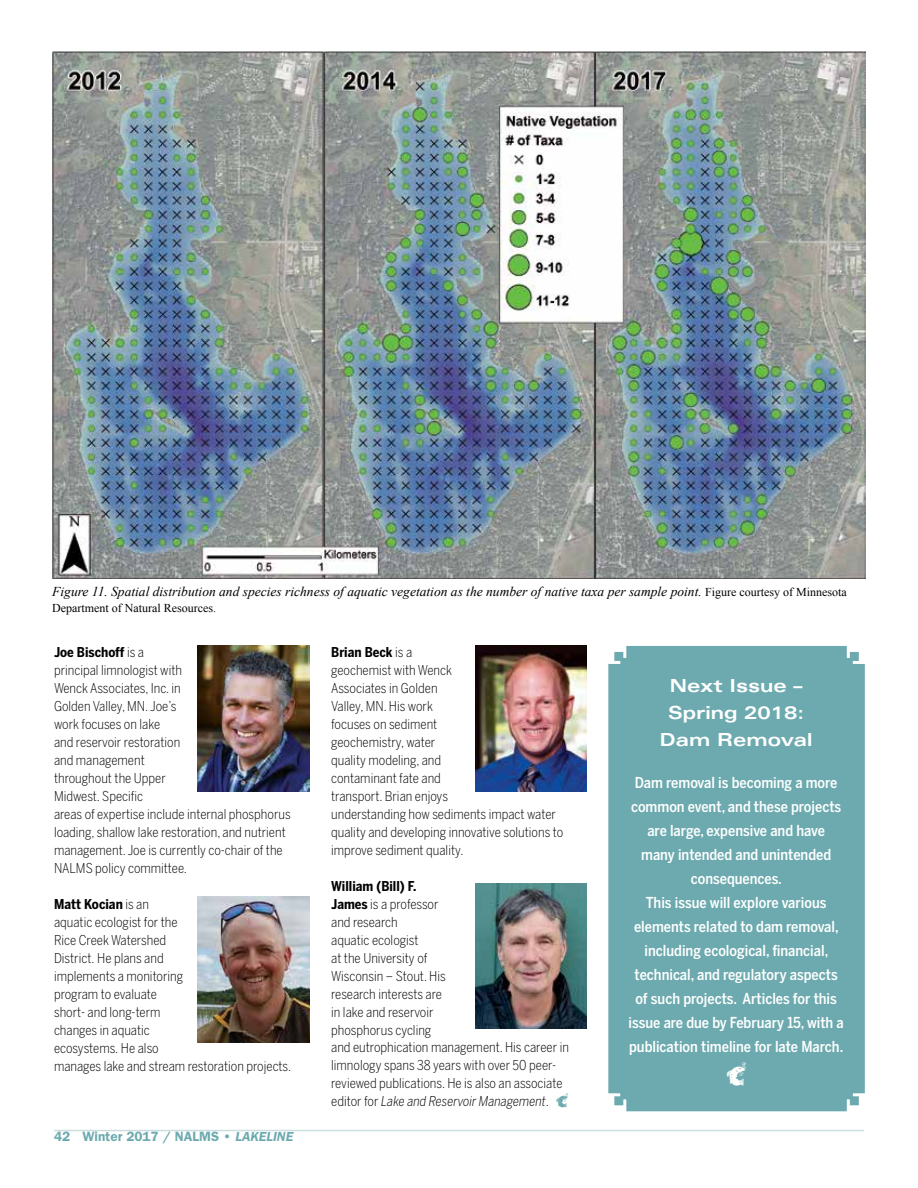
<style>
.page{position:relative;width:918px;height:1188px;background:#fff}
.page>*{position:absolute;margin:0;border:0;box-sizing:border-box;transform-origin:0 0}
.t1{font:27px "Critter";color:#fff}
.t2{font:700 expanded 18px/27px "Univers";color:#fff;text-align:center}
.t3{font:500 15px/24px "Benton Sans Cond";color:#fff;text-align:center}
.t4{font:300 13.5px/18px "Benton Sans Cond";color:#000}
.t5{font:italic 13.5px "Times New Roman";color:#000}
.t6{font:600 13.5px "Franklin Gothic";color:#6daaaf}
.t7{font:12px "Times New Roman";color:#000}
.s1{font-style:normal;font-size:12px}
.s2{font-weight:700}
.s3{font-style:italic}
.s4{font-family:"Critter";font-weight:400;font-size:16.5px;color:#6daaaf}
</style>
<div class="page">
<hr style="left:54px;top:1130px;width:810px;height:1px;background:#ccdddf">
<img style="left:475px;top:646px;width:112px;height:145px">
<img style="left:475px;top:883px;width:112px;height:146px">
<img style="left:198px;top:646px;width:112px;height:145px">
<img style="left:198px;top:897px;width:112px;height:145px">
<img style="left:52px;top:52px;width:814px;height:526px">
<div style="left:608px;top:646px;width:257px;height:466px;background:#6daaaf"></div>
<p class="t5" style="left:52px;top:582px;width:796px">Figure 11. Spatial distribution and species richness of aquatic vegetation as the number of native taxa per sample point. <span class="s1">Figure courtesy of Minnesota</span></p>
<p class="t7" style="left:52px;top:600px;width:165px">Department of Natural Resources.</p>
<p class="t4" style="left:331px;top:643px;width:234px"><span class="s2">Brian Beck</span> is a<br>geochemist with Wenck<br>Associates in Golden<br>Valley, MN. His work<br>focuses on sediment<br>geochemistry, water<br>quality modeling, and<br>contaminant fate and<br>transport. Brian enjoys<br>understanding how sediments impact water quality and developing innovative solutions to improve sediment quality.</p>
<p class="t4" style="left:331px;top:877px;width:239px"><span class="s2">William (Bill) F.<br>James</span> is a professor<br>and research<br>aquatic ecologist<br>at the University of<br>Wisconsin – Stout. His<br>research interests are<br>in lake and reservoir<br>phosphorus cycling<br>and eutrophication management. His career in limnology spans 38 years with over 50 peer&shy;reviewed publications. He is also an associate editor for <span class="s3">Lake and Reservoir Management</span>. <span class="s4">c</span></p>
<p class="t4" style="left:54px;top:643px;width:238px"><span class="s2">Joe Bischoff</span> is a<br>principal limnologist with<br>Wenck Associates, Inc. in<br>Golden Valley, MN. Joe’s<br>work focuses on lake<br>and reservoir restoration<br>and management<br>throughout the Upper<br>Midwest. Specific<br>areas of expertise include internal phosphorus loading, shallow lake restoration, and nutrient management. Joe is currently co-chair of the<br>NALMS policy committee.</p>
<p class="t4" style="left:54px;top:895px;width:239px"><span class="s2">Matt Kocian</span> is an<br>aquatic ecologist for the<br>Rice Creek Watershed<br>District. He plans and<br>implements a monitoring<br>program to evaluate<br>short- and long-term<br>changes in aquatic<br>ecosystems. He also<br>manages lake and stream restoration projects.</p>
<h2 class="t2" style="left:660px;top:672px;width:154px">Next Issue –<br>Spring 2018:<br>Dam Removal</h2>
<p class="t3" style="left:629px;top:771px;width:217px">Dam removal is becoming a more common event, and these projects are large, expensive and have<br>many intended and unintended consequences.<br>This issue will explore various elements related to dam removal, including ecological, financial, technical, and regulatory aspects of such projects. Articles for this issue are due by February 15, with a publication timeline for late March.</p>
<h1 class="t1" style="left:726px;top:1060px;width:21px">c</h1>
<p class="t6" style="left:54px;top:1128px;width:241px">42 Winter 2017 / NALMS • <span class="s3">LAKELINE</span></p>
</div>
